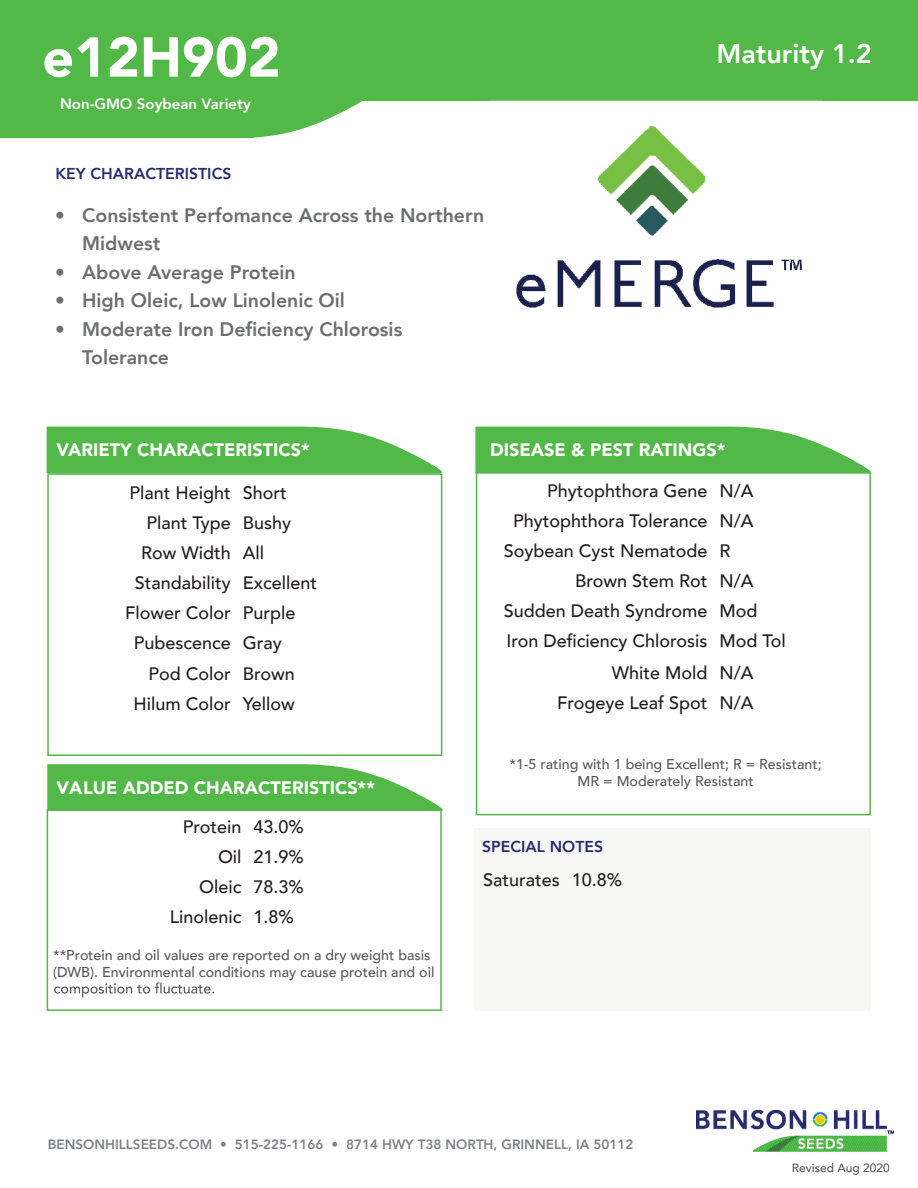
<style>
.page{position:relative;width:918px;height:1188px;background:#fff}
.page>*{position:absolute;margin:0;border:0;box-sizing:border-box;transform-origin:0 0}
.t1{font:900 55.5px "Avenir";color:#fff}
.t2{font:800 27px "Avenir";color:#fff}
.t3{font:800 19.5px/28.5px "Avenir";color:#6d6e70}
.t4{font:500 18px "Avenir";color:#231f20}
.t5{font:900 18px "Avenir";color:#fff}
.t6{font:800 15.75px "Avenir";color:#262e6e}
.t7{font:800 15px "Avenir";color:#fff}
.t8{font:500 14.25px/17.1px "Avenir";color:#59595c;text-align:center}
.t9{font:800 13.5px "Avenir";color:#808285}
.t10{font:500 12px "Avenir";color:#59595c}
</style>
<div class="page">
<svg style="left:47px;top:427px;width:395px;height:46px;background:#64bf5a"></svg>
<div style="left:47px;top:473px;width:395px;height:283px;border:2px solid #52b847"></div>
<svg style="left:475px;top:427px;width:396px;height:46px;background:#65bf5b"></svg>
<div style="left:476px;top:472px;width:395px;height:343px;border:2px solid #52b847"></div>
<svg style="left:47px;top:764px;width:396px;height:47px;background:#66c05c"></svg>
<div style="left:47px;top:809px;width:395px;height:202px;border:2px solid #52b847"></div>
<div style="left:475px;top:829px;width:396px;height:182px;background:#f7f7f5"></div>
<svg style="left:0;top:101px;width:362px;height:37px;background:#65bf5b"></svg>
<div style="left:0;top:0;width:918px;height:101px;background:#52b847"></div>
<img style="left:516px;top:126px;width:286px;height:182px">
<svg style="left:54px;top:982px;width:160px;height:15px"></svg>
<img style="left:697px;top:1111px;width:197px;height:41px">
<p class="t1" style="left:42px;top:10px;width:240px">e12H902</p>
<p class="t2" style="left:716px;top:32px;width:157px">Maturity 1.2</p>
<p class="t7" style="left:60px;top:92px;width:192px">Non-GMO Soybean Variety</p>
<p class="t6" style="left:55px;top:162px;width:178px">KEY CHARACTERISTICS</p>
<p class="t3" style="left:82px;top:201px;width:404px;text-indent:-27px">• Consistent Perfomance Across the Northern<br>Midwest</p>
<p class="t3" style="left:55px;top:258px;width:242px">• Above Average Protein</p>
<p class="t3" style="left:55px;top:286px;width:291px">• High Oleic, Low Linolenic Oil</p>
<p class="t3" style="left:82px;top:315px;width:322px;text-indent:-27px">• Moderate Iron Deficiency Chlorosis<br>Tolerance</p>
<p class="t5" style="left:57px;top:435px;width:255px">VARIETY CHARACTERISTICS*</p>
<p class="t5" style="left:490px;top:435px;width:237px">DISEASE &amp; PEST RATINGS*</p>
<p class="t4" style="left:129px;top:477px;width:103px">Plant Height</p>
<p class="t4" style="left:243px;top:477px;width:46px">Short</p>
<p class="t4" style="left:146px;top:507px;width:86px">Plant Type</p>
<p class="t4" style="left:243px;top:507px;width:50px">Bushy</p>
<p class="t4" style="left:141px;top:537px;width:91px">Row Width</p>
<p class="t4" style="left:243px;top:537px;width:23px">All</p>
<p class="t4" style="left:135px;top:567px;width:97px">Standability</p>
<p class="t4" style="left:243px;top:567px;width:76px">Excellent</p>
<p class="t4" style="left:125px;top:597px;width:107px">Flower Color</p>
<p class="t4" style="left:243px;top:597px;width:54px">Purple</p>
<p class="t4" style="left:134px;top:627px;width:99px">Pubescence</p>
<p class="t4" style="left:243px;top:627px;width:41px">Gray</p>
<p class="t4" style="left:148px;top:658px;width:84px">Pod Color</p>
<p class="t4" style="left:243px;top:658px;width:54px">Brown</p>
<p class="t4" style="left:133px;top:688px;width:99px">Hilum Color</p>
<p class="t4" style="left:243px;top:688px;width:54px">Yellow</p>
<p class="t5" style="left:57px;top:772px;width:320px">VALUE ADDED CHARACTERISTICS**</p>
<p class="t4" style="left:183px;top:811px;width:60px">Protein</p>
<p class="t4" style="left:254px;top:811px;width:52px">43.0%</p>
<p class="t4" style="left:218px;top:841px;width:25px">Oil</p>
<p class="t4" style="left:254px;top:841px;width:52px">21.9%</p>
<p class="t4" style="left:199px;top:871px;width:44px">Oleic</p>
<p class="t4" style="left:254px;top:871px;width:52px">78.3%</p>
<p class="t4" style="left:170px;top:901px;width:73px">Linolenic</p>
<p class="t4" style="left:254px;top:901px;width:42px">1.8%</p>
<p class="t8" style="left:53px;top:946px;width:383px;text-align:left">**Protein and oil values are reported on a dry weight basis (DWB). Environmental conditions may cause protein and oil</p>
<p class="t4" style="left:547px;top:476px;width:162px">Phytophthora Gene</p>
<p class="t4" style="left:720px;top:476px;width:36px">N/A</p>
<p class="t4" style="left:513px;top:506px;width:196px">Phytophthora Tolerance</p>
<p class="t4" style="left:720px;top:506px;width:36px">N/A</p>
<p class="t4" style="left:504px;top:536px;width:205px">Soybean Cyst Nematode</p>
<p class="t4" style="left:720px;top:536px;width:12px">R</p>
<p class="t4" style="left:575px;top:566px;width:134px">Brown Stem Rot</p>
<p class="t4" style="left:720px;top:566px;width:36px">N/A</p>
<p class="t4" style="left:504px;top:596px;width:205px">Sudden Death Syndrome</p>
<p class="t4" style="left:720px;top:596px;width:39px">Mod</p>
<p class="t4" style="left:506px;top:626px;width:203px">Iron Deficiency Chlorosis</p>
<p class="t4" style="left:720px;top:626px;width:68px">Mod Tol</p>
<p class="t4" style="left:612px;top:657px;width:97px">White Mold</p>
<p class="t4" style="left:720px;top:657px;width:36px">N/A</p>
<p class="t4" style="left:557px;top:687px;width:152px">Frogeye Leaf Spot</p>
<p class="t4" style="left:720px;top:687px;width:36px">N/A</p>
<p class="t8" style="left:510px;top:754px;width:314px">*1-5 rating with 1 being Excellent; R = Resistant;<br>MR = Moderately Resistant</p>
<p class="t6" style="left:482px;top:834px;width:123px">SPECIAL NOTES</p>
<p class="t4" style="left:483px;top:864px;width:78px">Saturates</p>
<p class="t4" style="left:572px;top:864px;width:52px">10.8%</p>
<p class="t9" style="left:48px;top:1134px;width:587px">BENSONHILLSEEDS.COM • 515-225-1166 • 8714 HWY T38 NORTH, GRINNELL, IA 50112</p>
<p class="t10" style="left:792px;top:1158px;width:100px">Revised Aug 2020</p>
</div>
